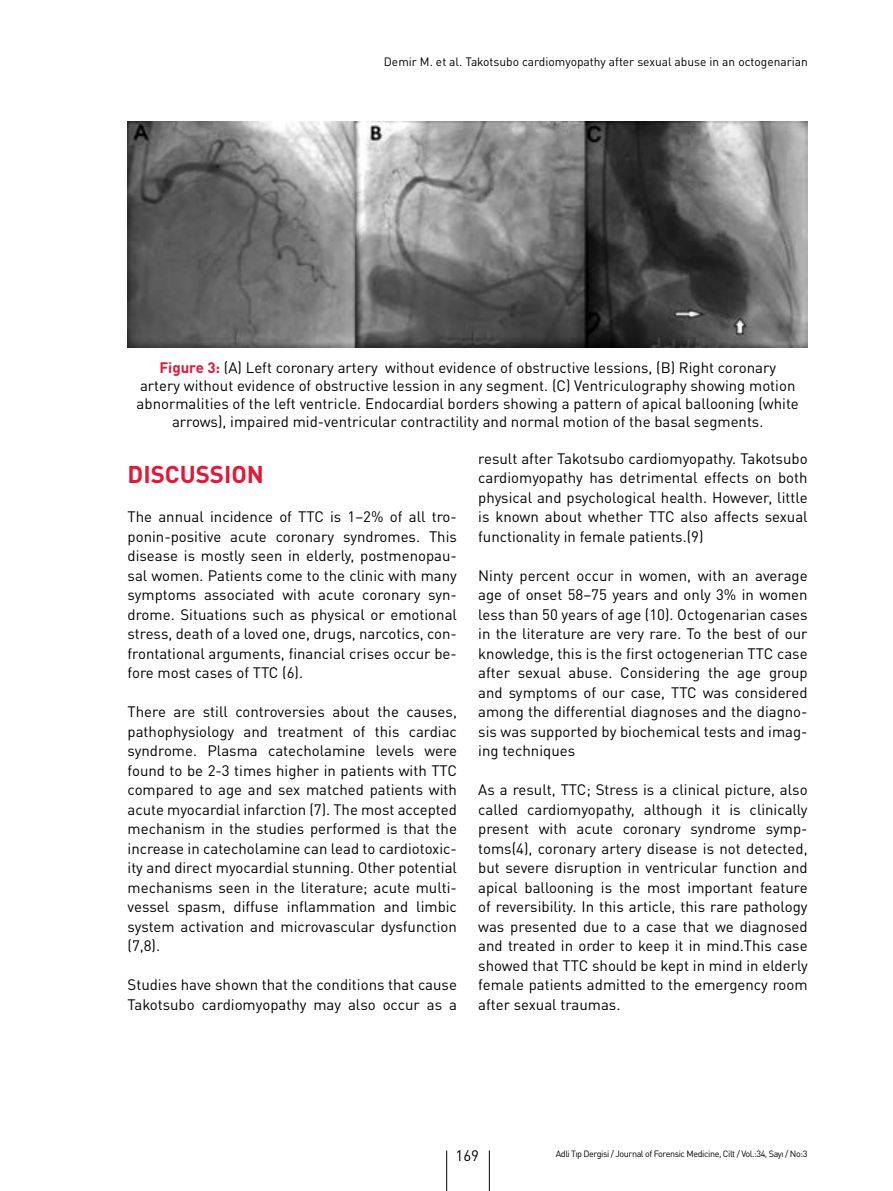
<style>
.page{position:relative;width:893px;height:1191px;background:#fff}
.page>*{position:absolute;margin:0;border:0;box-sizing:border-box;transform-origin:0 0}
.t1{font:700 24px "DIN Pro";color:#e31837}
.t2{font:15px/19.5px "DIN Pro";color:#000;text-align:justify}
.t3{font:12px "DIN Pro";color:#000}
.t4{font:9px "DIN Pro";letter-spacing:-.045em;color:#000}
.s1{font-weight:700;color:#e31837}
</style>
<div class="page">
<hr style="left:446px;top:1150px;width:1px;height:41px;background:#000">
<hr style="left:489px;top:1150px;width:1px;height:41px;background:#000">
<img style="left:128px;top:121px;width:680px;height:227px">
<p class="t3" style="left:384px;top:53px;width:425px">Demir M. et al. Takotsubo cardiomyopathy after sexual abuse in an octogenarian</p>
<p class="t2" style="left:137px;top:357px;width:664px;line-height:18px;text-align:center"><span class="s1">Figure 3:</span> (A) Left coronary artery without evidence of obstructive lessions, (B) Right coronary<br>artery without evidence of obstructive lession in any segment. (C) Ventriculography showing motion abnormalities of the left ventricle. Endocardial borders showing a pattern of apical ballooning (white arrows), impaired mid-ventricular contractility and normal motion of the basal segments.</p>
<h1 class="t1" style="left:128px;top:454px;width:138px">DISCUSSION</h1>
<p class="t2" style="left:128px;top:505px;width:331px">The annual incidence of TTC is 1–2% of all tro&shy;ponin-positive acute coronary syndromes. This disease is mostly seen in elderly, postmenopau&shy;sal women. Patients come to the clinic with many symptoms associated with acute coronary syn&shy;drome. Situations such as physical or emotional stress, death of a loved one, drugs, narcotics, con&shy;frontational arguments, financial crises occur be&shy;fore most cases of TTC (6).</p>
<p class="t2" style="left:128px;top:700px;width:331px">There are still controversies about the causes, pathophysiology and treatment of this cardiac syndrome. Plasma catecholamine levels were found to be 2-3 times higher in patients with TTC compared to age and sex matched patients with acute myocardial infarction (7). The most accepted mechanism in the studies performed is that the increase in catecholamine can lead to cardiotoxic&shy;ity and direct myocardial stunning. Other potential mechanisms seen in the literature; acute multi&shy;vessel spasm, diffuse inflammation and limbic system activation and microvascular dysfunction (7,8).</p>
<p class="t2" style="left:128px;top:973px;width:331px">Studies have shown that the conditions that cause<br>Takotsubo cardiomyopathy may also occur as a</p>
<p class="t2" style="left:478px;top:447px;width:331px">result after Takotsubo cardiomyopathy. Takotsubo cardiomyopathy has detrimental effects on both physical and psychological health. However, little is known about whether TTC also affects sexual functionality in female patients.(9)</p>
<p class="t2" style="left:478px;top:564px;width:331px">Ninty percent occur in women, with an average age of onset 58–75 years and only 3% in women less than 50 years of age (10). Octogenarian cases in the literature are very rare. To the best of our knowledge, this is the first octogenerian TTC case after sexual abuse. Considering the age group and symptoms of our case, TTC was considered among the differential diagnoses and the diagno&shy;sis was supported by biochemical tests and imag&shy;ing techniques</p>
<p class="t2" style="left:478px;top:778px;width:331px">As a result, TTC; Stress is a clinical picture, also called cardiomyopathy, although it is clinically present with acute coronary syndrome symp&shy;toms(4), coronary artery disease is not detected, but severe disruption in ventricular function and apical ballooning is the most important feature of reversibility. In this article, this rare pathology was presented due to a case that we diagnosed and treated in order to keep it in mind.This case showed that TTC should be kept in mind in elderly female patients admitted to the emergency room after sexual traumas.</p>
<p class="t2" style="left:456px;top:1144px;width:25px">169</p>
<p class="t4" style="left:556px;top:1146px;width:253px">Adli Tıp Dergisi / Journal of Forensic Medicine, Cilt / Vol.:34, Sayı / No:3</p>
</div>
